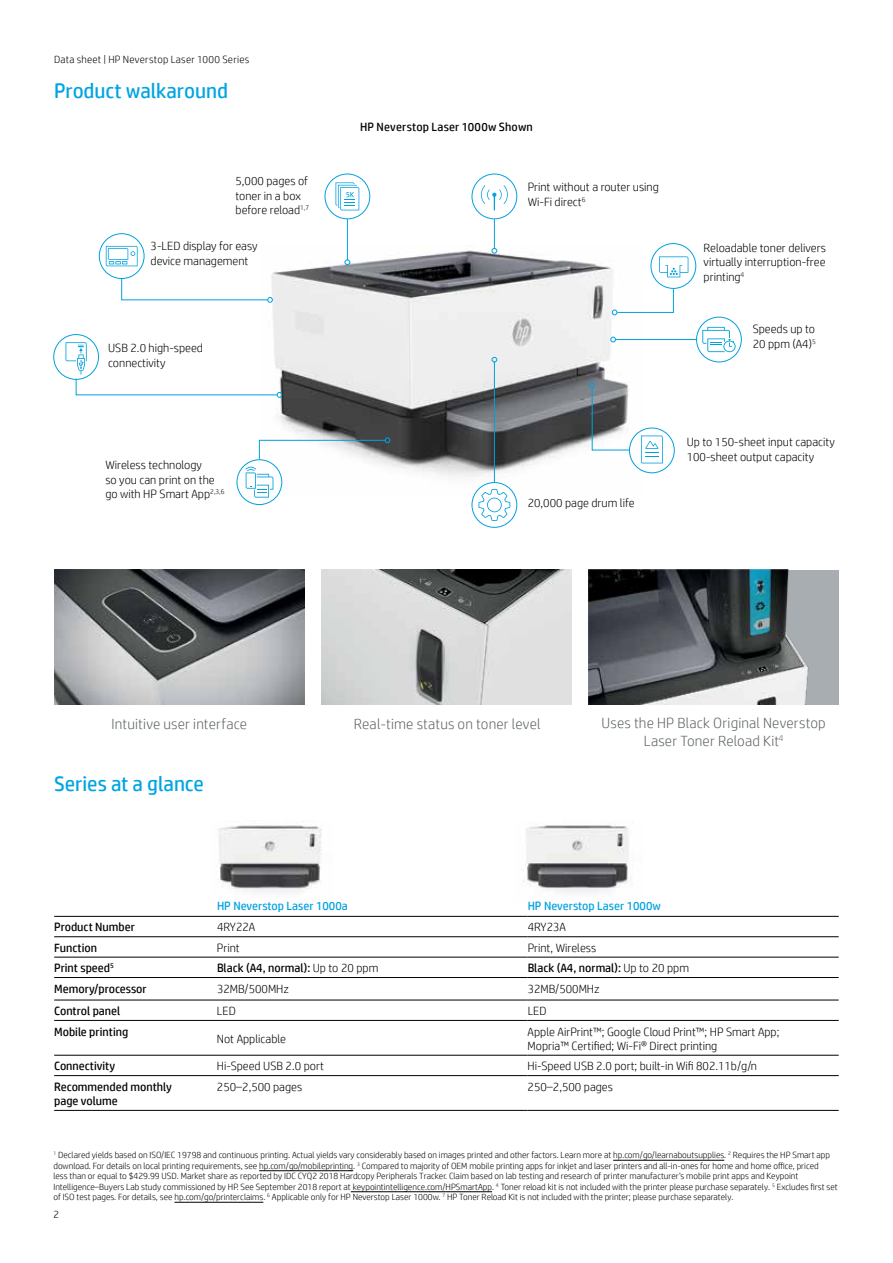
<style>
.page{position:relative;width:893px;height:1263px;background:#fff}
.page>*{position:absolute;margin:0;border:0;box-sizing:border-box;transform-origin:0 0}
.t1{font:21px "HP Simplified";letter-spacing:-.005em;color:#00a4e3}
.t2{font:300 14.85px/17.9px "HP Simplified";letter-spacing:.01em;color:#5e6468;text-align:center}
.t3{font:300 12px/14.4px "HP Simplified";color:#000}
.t4{font:12px/14.4px "HP Simplified";color:#000}
.t5{font:12px "HP Simplified";color:#00a1dd}
.t6{font:300 10.5px "HP Simplified";letter-spacing:.025em;color:#000}
.t7{font:300 9px/10.5px "HP Simplified";color:#000}
.s1{font-weight:300}
</style>
<div class="page">
<img style="left:218px;top:825px;width:104px;height:67px">
<img style="left:522px;top:822px;width:111px;height:70px">
<img style="left:265px;top:245px;width:378px;height:248px">
<hr style="left:54px;top:916px;width:163px;height:1px;background:#000">
<hr style="left:217px;top:916px;width:311px;height:1px;background:#000">
<hr style="left:528px;top:916px;width:311px;height:1px;background:#000">
<hr style="left:54px;top:936px;width:163px;height:1px;background:#000">
<hr style="left:217px;top:936px;width:311px;height:1px;background:#000">
<hr style="left:528px;top:936px;width:311px;height:1px;background:#000">
<hr style="left:54px;top:957px;width:163px;height:1px;background:#000">
<hr style="left:217px;top:957px;width:311px;height:1px;background:#000">
<hr style="left:528px;top:957px;width:311px;height:1px;background:#000">
<hr style="left:54px;top:977px;width:163px;height:1px;background:#000">
<hr style="left:217px;top:977px;width:311px;height:1px;background:#000">
<hr style="left:528px;top:977px;width:311px;height:1px;background:#000">
<hr style="left:54px;top:1000px;width:163px;height:1px;background:#000">
<hr style="left:217px;top:1000px;width:311px;height:1px;background:#000">
<hr style="left:528px;top:1000px;width:311px;height:1px;background:#000">
<hr style="left:54px;top:1020px;width:163px;height:1px;background:#000">
<hr style="left:217px;top:1020px;width:311px;height:1px;background:#000">
<hr style="left:528px;top:1020px;width:311px;height:1px;background:#000">
<hr style="left:54px;top:1055px;width:163px;height:1px;background:#000">
<hr style="left:217px;top:1055px;width:311px;height:1px;background:#000">
<hr style="left:528px;top:1055px;width:311px;height:1px;background:#000">
<hr style="left:54px;top:1075px;width:163px;height:1px;background:#000">
<hr style="left:217px;top:1075px;width:311px;height:1px;background:#000">
<hr style="left:528px;top:1075px;width:311px;height:1px;background:#000">
<hr style="left:54px;top:1110px;width:163px;height:1px;background:#000">
<hr style="left:217px;top:1110px;width:311px;height:1px;background:#000">
<hr style="left:528px;top:1110px;width:311px;height:1px;background:#000">
<hr style="left:613px;top:1160px;width:111px;height:1px;background:#000">
<hr style="left:259px;top:1170px;width:94px;height:1px;background:#000">
<hr style="left:351px;top:1191px;width:141px;height:1px;background:#000">
<hr style="left:174px;top:1202px;width:89px;height:1px;background:#000">
<img style="left:54px;top:570px;width:250px;height:135px">
<img style="left:321px;top:570px;width:251px;height:135px">
<img style="left:589px;top:570px;width:250px;height:135px">
<svg style="left:106px;top:246px;width:32px;height:20px"></svg>
<div style="left:325px;top:174px;width:45px;height:45px;border:1px solid #00a1dd;border-radius:50%"></div>
<div style="left:99px;top:233px;width:45px;height:46px;border:1px solid #00a1dd;border-radius:50%"></div>
<div style="left:237px;top:459px;width:45px;height:46px;border:1px solid #00a1dd;border-radius:50%"></div>
<div style="left:53px;top:334px;width:46px;height:46px;border:1px solid #00a1dd;border-radius:50%"></div>
<div style="left:472px;top:174px;width:45px;height:45px;border:1px solid #00a1dd;border-radius:50%"></div>
<div style="left:472px;top:482px;width:45px;height:46px;border:1px solid #00a1dd;border-radius:50%"></div>
<svg style="left:345px;top:260px;width:5px;height:5px"></svg>
<hr style="left:347px;top:219px;width:1px;height:41px;background:#00a1dd">
<svg style="left:492px;top:248px;width:5px;height:5px"></svg>
<hr style="left:494px;top:219px;width:1px;height:30px;background:#00a1dd">
<svg style="left:492px;top:357px;width:5px;height:5px"></svg>
<hr style="left:494px;top:362px;width:1px;height:120px;background:#00a1dd">
<svg style="left:259px;top:437px;width:131px;height:23px"></svg>
<svg style="left:121px;top:278px;width:152px;height:25px"></svg>
<svg style="left:335px;top:182px;width:24px;height:28px"></svg>
<svg style="left:481px;top:185px;width:27px;height:19px"></svg>
<svg style="left:245px;top:467px;width:28px;height:31px"></svg>
<svg style="left:66px;top:342px;width:216px;height:56px"></svg>
<svg style="left:478px;top:489px;width:32px;height:32px"></svg>
<div style="left:651px;top:243px;width:45px;height:46px;border:1px solid #00a1dd;border-radius:50%"></div>
<div style="left:696px;top:317px;width:46px;height:45px;border:1px solid #00a1dd;border-radius:50%"></div>
<svg style="left:610px;top:337px;width:6px;height:5px"></svg>
<hr style="left:616px;top:339px;width:80px;height:1px;background:#00a1dd">
<svg style="left:612px;top:288px;width:62px;height:27px"></svg>
<svg style="left:659px;top:256px;width:29px;height:21px"></svg>
<svg style="left:702px;top:327px;width:34px;height:25px"></svg>
<svg style="left:589px;top:382px;width:41px;height:69px"></svg>
<div style="left:629px;top:428px;width:46px;height:45px;border:1px solid #00a1dd;border-radius:50%"></div>
<svg style="left:641px;top:435px;width:22px;height:28px"></svg>
<p class="t6" style="left:54px;top:53px;width:197px">Data sheet | HP Neverstop Laser 1000 Series</p>
<h1 class="t1" style="left:54px;top:77px;width:176px">Product walkaround</h1>
<h3 class="t3" style="left:236px;top:174px;width:75px">5,000 pages of toner in a box before reload<sup>1,7</sup></h3>
<h3 class="t3" style="left:151px;top:239px;width:109px">3-LED display for easy device management</h3>
<h3 class="t3" style="left:108px;top:341px;width:96px">USB 2.0 high-speed connectivity</h3>
<h3 class="t3" style="left:105px;top:458px;width:121px">Wireless technology<br>so you can print on the go with HP Smart App<sup>2,3,6</sup></h3>
<h3 class="t4" style="left:360px;top:119px;width:174px">HP Neverstop Laser 1000w Shown</h3>
<h3 class="t3" style="left:528px;top:180px;width:133px">Print without a router using<br>Wi-Fi direct<sup>6</sup></h3>
<h3 class="t3" style="left:704px;top:240px;width:124px;text-align:justify">Reloadable toner delivers virtually interruption-free printing<sup>4</sup></h3>
<h3 class="t3" style="left:753px;top:322px;width:65px">Speeds up to<br>20 ppm (A4)<sup>5</sup></h3>
<h3 class="t3" style="left:528px;top:495px;width:109px">20,000 page drum life</h3>
<h3 class="t3" style="left:687px;top:435px;width:150px">Up to 150-sheet input capacity<br>100-sheet output capacity</h3>
<h2 class="t2" style="left:112px;top:714px;width:137px">Intuitive user interface</h2>
<h2 class="t2" style="left:354px;top:714px;width:188px">Real-time status on toner level</h2>
<h2 class="t2" style="left:601px;top:714px;width:226px">Uses the HP Black Original Neverstop<br>Laser Toner Reload Kit<sup>4</sup></h2>
<h1 class="t1" style="left:54px;top:770px;width:151px">Series at a glance</h1>
<h3 class="t5" style="left:217px;top:898px;width:132px">HP Neverstop Laser 1000a</h3>
<h3 class="t5" style="left:528px;top:898px;width:135px">HP Neverstop Laser 1000w</h3>
<h3 class="t4" style="left:54px;top:920px;width:82px">Product Number</h3>
<h3 class="t3" style="left:217px;top:920px;width:40px">4RY22A</h3>
<h3 class="t3" style="left:528px;top:920px;width:40px">4RY23A</h3>
<h3 class="t4" style="left:54px;top:940px;width:44px">Function</h3>
<h3 class="t3" style="left:217px;top:940px;width:24px">Print</h3>
<h3 class="t3" style="left:528px;top:940px;width:70px">Print, Wireless</h3>
<h3 class="t4" style="left:54px;top:961px;width:61px">Print speed<sup>5</sup></h3>
<h3 class="t4" style="left:217px;top:961px;width:163px">Black (A4, normal): <span class="s1">Up to 20 ppm</span></h3>
<h3 class="t4" style="left:528px;top:961px;width:163px">Black (A4, normal): <span class="s1">Up to 20 ppm</span></h3>
<h3 class="t4" style="left:54px;top:981px;width:94px">Memory/processor</h3>
<h3 class="t3" style="left:217px;top:981px;width:73px">32MB/500MHz</h3>
<h3 class="t3" style="left:528px;top:981px;width:73px">32MB/500MHz</h3>
<h3 class="t4" style="left:54px;top:1003px;width:68px">Control panel</h3>
<h3 class="t3" style="left:217px;top:1003px;width:20px">LED</h3>
<h3 class="t3" style="left:528px;top:1003px;width:20px">LED</h3>
<h3 class="t4" style="left:54px;top:1024px;width:76px">Mobile printing</h3>
<h3 class="t3" style="left:217px;top:1031px;width:71px">Not Applicable</h3>
<h3 class="t3" style="left:528px;top:1024px;width:253px">Apple AirPrint™; Google Cloud Print™; HP Smart App;<br>Mopria™ Certified; Wi-Fi® Direct printing</h3>
<h3 class="t4" style="left:54px;top:1059px;width:63px">Connectivity</h3>
<h3 class="t3" style="left:217px;top:1059px;width:108px">Hi-Speed USB 2.0 port</h3>
<h3 class="t3" style="left:528px;top:1059px;width:231px">Hi-Speed USB 2.0 port; built-in Wifi 802.11b/g/n</h3>
<h3 class="t4" style="left:54px;top:1079px;width:119px">Recommended monthly page volume</h3>
<h3 class="t3" style="left:217px;top:1079px;width:87px">250–2,500 pages</h3>
<h3 class="t3" style="left:528px;top:1079px;width:87px">250–2,500 pages</h3>
<p class="t7" style="left:53px;top:1149px;width:786px"><sup>1</sup> Declared yields based on ISO/IEC 19798 and continuous printing. Actual yields vary considerably based on images printed and other factors. Learn more at hp.com/go/learnaboutsupplies. <sup>2</sup> Requires the HP Smart app download. For details on local printing requirements, see hp.com/go/mobileprinting. <sup>3</sup> Compared to majority of OEM mobile printing apps for inkjet and laser printers and all-in-ones for home and home office, priced<br>less than or equal to $429.99 USD. Market share as reported by IDC CYQ2 2018 Hardcopy Peripherals Tracker. Claim based on lab testing and research of printer manufacturer’s mobile print apps and Keypoint Intelligence–Buyers Lab study commissioned by HP. See September 2018 report at keypointintelligence.com/HPSmartApp. <sup>4</sup> Toner reload kit is not included with the printer please purchase separately. <sup>5</sup> Excludes first set of ISO test pages. For details, see hp.com/go/printerclaims. <sup>6</sup> Applicable only for HP Neverstop Laser 1000w. <sup>7</sup> HP Toner Reload Kit is not included with the printer; please purchase separately.</p>
<p class="t6" style="left:53px;top:1208px;width:7px">2</p>
</div>
